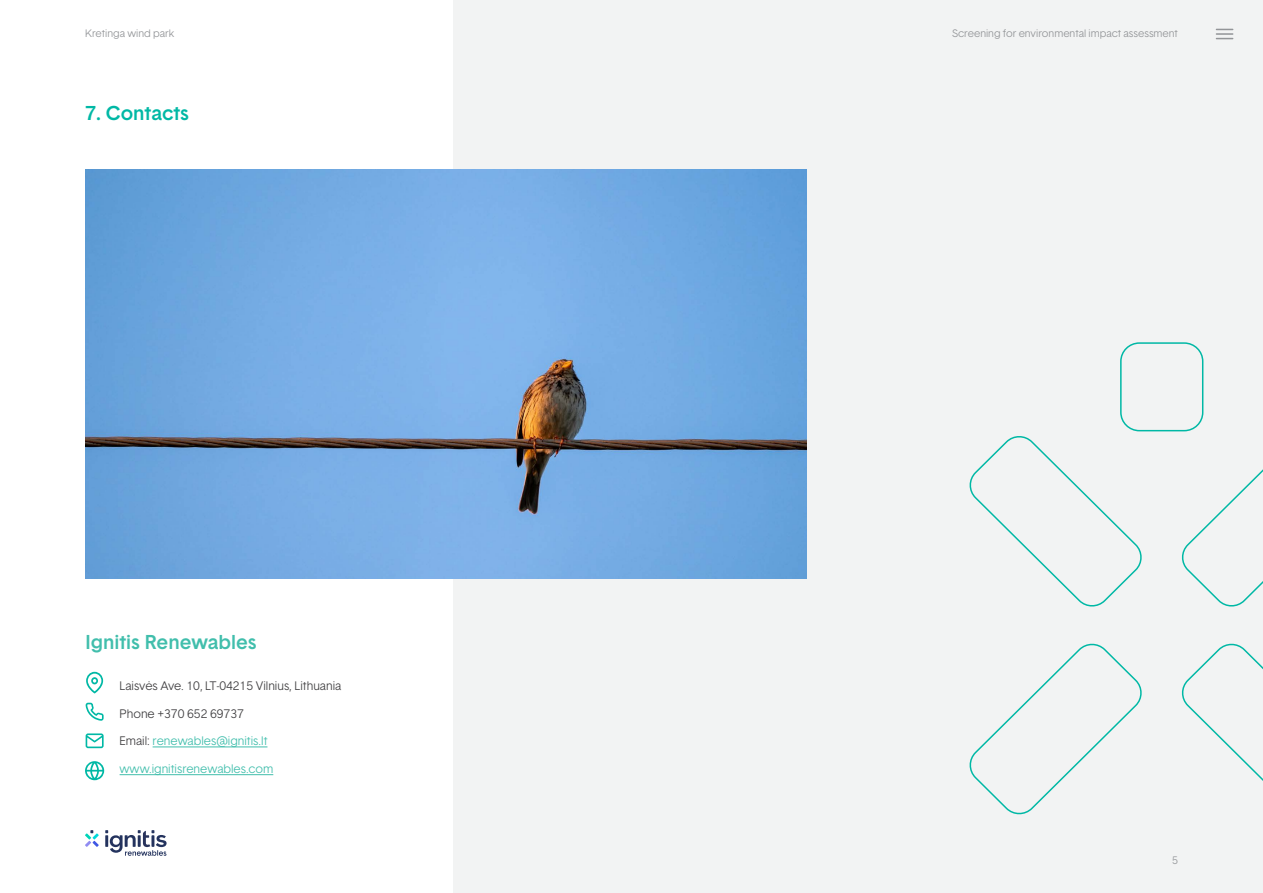
<style>
.page{position:relative;width:1263px;height:893px;background:#fff}
.page>*{position:absolute;margin:0;border:0;box-sizing:border-box;transform-origin:0 0}
.t1{font:500 19.5px "Basetica";color:#41beac}
.t2{font:500 19.5px "Basetica";color:#00b8a5}
.t3{font:300 12px "Basetica";color:#414042}
.t4{font:300 12px "Basetica";color:#41beac}
.t5{font:300 10.5px "Basetica";color:#939598}
.s1{color:#414042}
</style>
<div class="page">
<svg style="left:85px;top:830px;width:14px;height:17px"></svg>
<svg style="left:105px;top:830px;width:62px;height:26px"></svg>
<div style="left:454px;top:0;width:809px;height:893px;background:#f2f3f3"></div>
<svg style="left:969px;top:436px;width:173px;height:171px"></svg>
<svg style="left:1181px;top:469px;width:82px;height:138px"></svg>
<svg style="left:969px;top:643px;width:173px;height:172px"></svg>
<svg style="left:1181px;top:643px;width:82px;height:138px"></svg>
<div style="left:1120px;top:342px;width:83px;height:89px;border:2px solid #00b8a5;border-radius:18px"></div>
<img style="left:85px;top:169px;width:722px;height:409px">
<svg style="left:1216px;top:29px;width:17px;height:10px"></svg>
<hr style="left:153px;top:746px;width:114px;height:1px;background:#41beac">
<hr style="left:120px;top:774px;width:153px;height:1px;background:#41beac">
<svg style="left:86px;top:703px;width:18px;height:18px"></svg>
<svg style="left:86px;top:733px;width:18px;height:15px"></svg>
<svg style="left:86px;top:672px;width:17px;height:21px"></svg>
<svg style="left:85px;top:761px;width:19px;height:19px"></svg>
<p class="t5" style="left:85px;top:26px;width:91px">Kretinga wind park</p>
<p class="t5" style="left:952px;top:26px;width:227px">Screening for environmental impact assessment</p>
<h1 class="t2" style="left:85px;top:100px;width:105px">7. Contacts</h1>
<h1 class="t1" style="left:86px;top:629px;width:173px">Ignitis Renewables</h1>
<p class="t3" style="left:120px;top:677px;width:223px">Laisvės Ave. 10, LT-04215 Vilnius, Lithuania</p>
<p class="t3" style="left:120px;top:705px;width:126px">Phone +370 652 69737</p>
<p class="t4" style="left:120px;top:733px;width:149px"><span class="s1">Email:</span> renewables@ignitis.lt</p>
<p class="t4" style="left:120px;top:761px;width:155px">www.ignitisrenewables.com</p>
<p class="t5" style="left:1172px;top:853px;width:7px">5</p>
</div>
